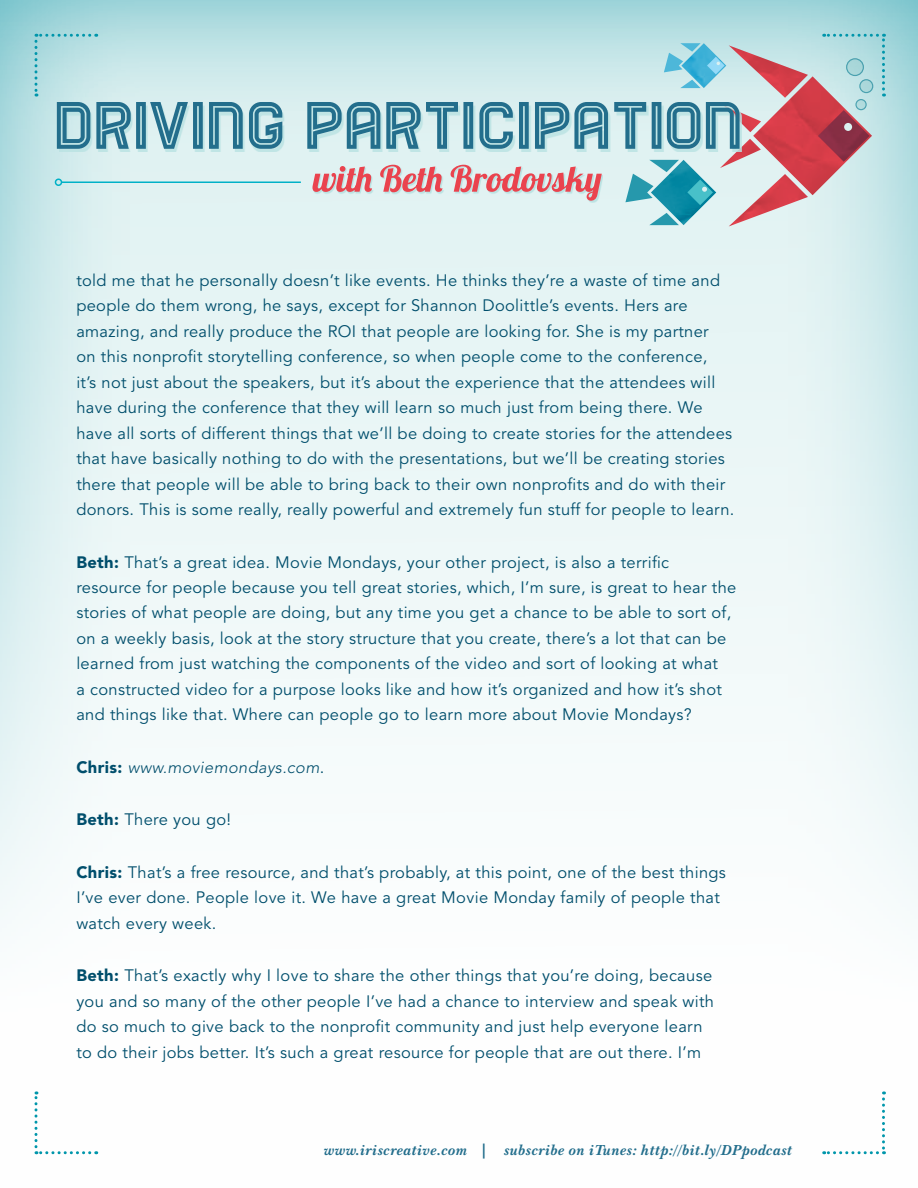
<style>
.page{position:relative;width:918px;height:1188px;background:#fff}
.page>*{position:absolute;margin:0;border:0;box-sizing:border-box;transform-origin:0 0}
.t1{font:16.5px/25.5px "Avenir";letter-spacing:.02em;color:#004e6c}
.t2{font:italic 300 16.5px "Avenir";letter-spacing:.02em;color:#004e6c}
.t3{font:italic 700 15px "Baskerville No 2 BT";letter-spacing:.02em;color:#236e8c}
.s1{font-weight:900}
.s2{font-weight:900;font-style:normal}
.s3{font-weight:400;font-style:normal}
</style>
<div class="page">
<div style="left:0;top:0;width:918px;height:1188px;background:#0096ab;opacity:.6"></div>
<svg style="left:34px;top:34px;width:851px;height:192px"></svg>
<svg style="left:34px;top:1091px;width:56px;height:63px"></svg>
<svg style="left:824px;top:1091px;width:61px;height:63px"></svg>
<p class="t1" style="left:76px;top:268px;width:660px">told me that he personally doesn’t like events. He thinks they’re a waste of time and people do them wrong, he says, except for Shannon Doolittle’s events. Hers are amazing, and really produce the ROI that people are looking for. She is my partner<br>on this nonprofit storytelling conference, so when people come to the conference,<br>it’s not just about the speakers, but it’s about the experience that the attendees will have during the conference that they will learn so much just from being there. We have all sorts of different things that we’ll be doing to create stories for the attendees that have basically nothing to do with the presentations, but we’ll be creating stories there that people will be able to bring back to their own nonprofits and do with their donors. This is some really, really powerful and extremely fun stuff for people to learn.</p>
<p class="t1" style="left:76px;top:550px;width:662px"><span class="s1">Beth:</span> That’s a great idea. Movie Mondays, your other project, is also a terrific resource for people because you tell great stories, which, I’m sure, is great to hear the stories of what people are doing, but any time you get a chance to be able to sort of, on a weekly basis, look at the story structure that you create, there’s a lot that can be learned from just watching the components of the video and sort of looking at what<br>a constructed video for a purpose looks like and how it’s organized and how it’s shot and things like that. Where can people go to learn more about Movie Mondays?</p>
<p class="t2" style="left:76px;top:758px;width:249px"><span class="s2">Chris:</span> www.moviemondays.com<span class="s3">.</span></p>
<p class="t1" style="left:76px;top:807px;width:156px"><span class="s1">Beth:</span> There you go!</p>
<p class="t1" style="left:76px;top:860px;width:651px"><span class="s1">Chris:</span> That’s a free resource, and that’s probably, at this point, one of the best things<br>I’ve ever done. People love it. We have a great Movie Monday family of people that watch every week.</p>
<p class="t1" style="left:76px;top:963px;width:639px"><span class="s1">Beth:</span> That’s exactly why I love to share the other things that you’re doing, because you and so many of the other people I’ve had a chance to interview and speak with do so much to give back to the nonprofit community and just help everyone learn to do their jobs better. It’s such a great resource for people that are out there. I’m</p>
<p class="t3" style="left:325px;top:1141px;width:470px">www.iriscreative.com | subscribe on iTunes: http://bit.ly/DPpodcast</p>
</div>
